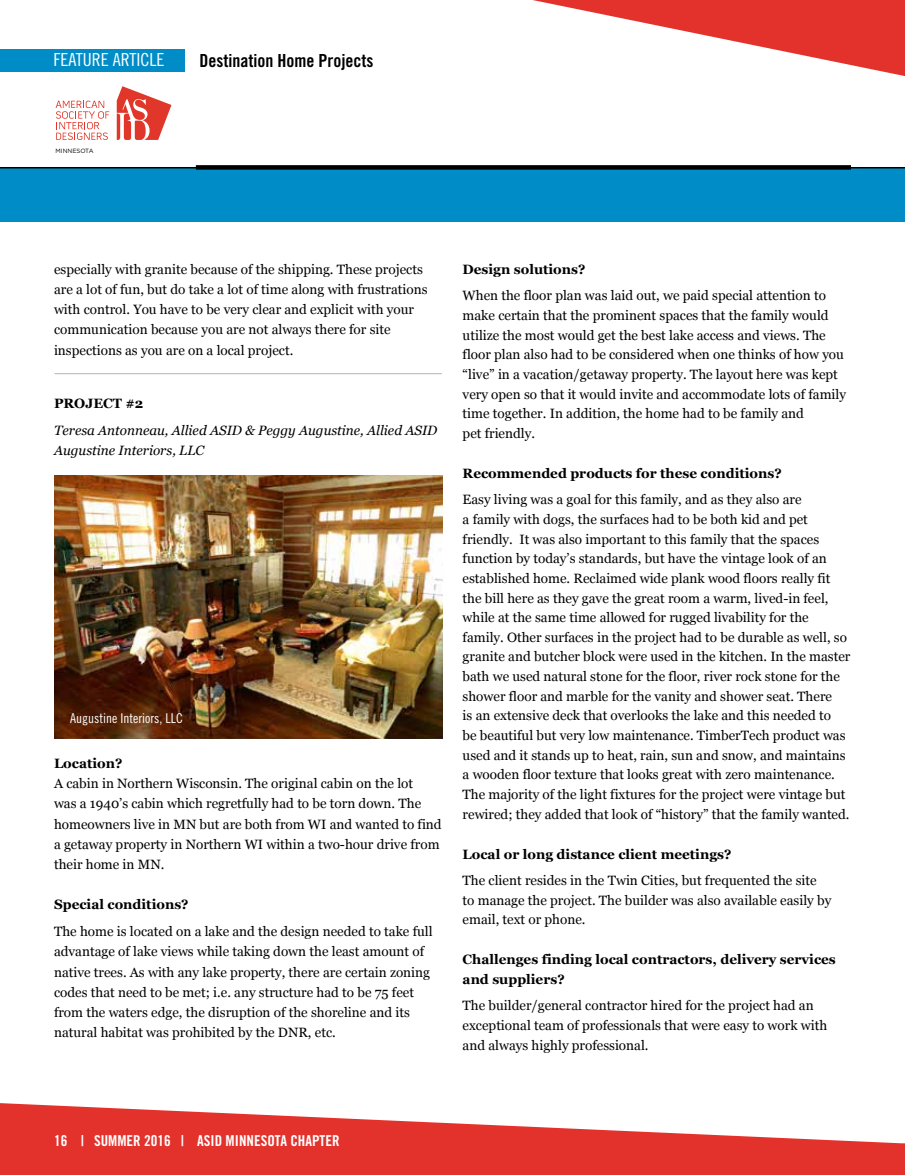
<style>
.page{position:relative;width:905px;height:1175px;background:#fff}
.page>*{position:absolute;margin:0;border:0;box-sizing:border-box;transform-origin:0 0}
.t1{font:18px "Trade Gothic LT Std Bd Cn 20";color:#000}
.t2{font:18px "Trade Gothic LT Std Cn 18";color:#fff}
.t3{font:15px "Trade Gothic LT Std Bd Cn 20";color:#fff}
.t4{font:13.5px/19.6px "Georgia";color:#000}
.t5{font:700 13.5px/19.6px "Georgia";color:#000}
.t6{font:italic 13.5px/20.1px "Georgia";color:#000}
.t7{font:13.5px "Trade Gothic LT Std Cn 18";color:#fff}
.t8{font:6.15px "Gotham";color:#000}
</style>
<div class="page">
<svg style="left:0;top:1103px;width:902px;height:71px;fill:#e3322b"></svg>
<hr style="left:902px;top:1143px;width:2px;height:31px;background:#e3322b">
<div style="left:0;top:168px;width:904px;height:53px;background:#008dc7"></div>
<svg style="left:533px;top:0;width:371px;height:76px"></svg>
<svg style="left:56px;top:101px;width:53px;height:39px"></svg>
<svg style="left:117px;top:86px;width:54px;height:54px"></svg>
<div style="left:0;top:49px;width:184px;height:22px;background:#008dc7"></div>
<hr style="left:0;top:167px;width:904px;height:1px;background:#000">
<div style="left:196px;top:165px;width:654px;height:5px;background:#000"></div>
<hr style="left:54px;top:373px;width:388px;height:1px;background:#b1b4b6">
<img style="left:54px;top:476px;width:388px;height:262px">
<h1 class="t2" style="left:53px;top:49px;width:112px">FEATURE ARTICLE</h1>
<h1 class="t1" style="left:199px;top:49px;width:175px">Destination Home Projects</h1>
<p class="t8" style="left:56px;top:147px;width:39px">MINNESOTA</p>
<p class="t4" style="left:54px;top:259px;width:375px;line-height:20.1px">especially with granite because of the shipping. These projects are a lot of fun, but do take a lot of time along with frustrations with control. You have to be very clear and explicit with your communication because you are not always there for site inspections as you are on a local project.</p>
<p class="t5" style="left:54px;top:393px;width:91px">PROJECT #2</p>
<p class="t6" style="left:54px;top:420px;width:385px">Teresa Antonneau, Allied ASID &amp; Peggy Augustine, Allied ASID<br>Augustine Interiors, LLC</p>
<p class="t7" style="left:70px;top:710px;width:114px">Augustine Interiors, LLC</p>
<p class="t5" style="left:54px;top:753px;width:70px">Location?</p>
<p class="t4" style="left:54px;top:773px;width:389px;line-height:20.1px">A cabin in Northern Wisconsin. The original cabin on the lot<br>was a 1940’s cabin which regretfully had to be torn down. The homeowners live in MN but are both from WI and wanted to find a getaway property in Northern WI within a two-hour drive from their home in MN.</p>
<p class="t5" style="left:54px;top:894px;width:136px">Special conditions?</p>
<p class="t4" style="left:54px;top:921px;width:380px;line-height:20.1px">The home is located on a lake and the design needed to take full advantage of lake views while taking down the least amount of native trees. As with any lake property, there are certain zoning codes that need to be met; i.e. any structure had to be 75 feet from the waters edge, the disruption of the shoreline and its natural habitat was prohibited by the DNR, etc.</p>
<p class="t5" style="left:462px;top:259px;width:124px">Design solutions?</p>
<p class="t4" style="left:462px;top:285px;width:385px">When the floor plan was laid out, we paid special attention to make certain that the prominent spaces that the family would utilize the most would get the best lake access and views. The floor plan also had to be considered when one thinks of how you “live” in a vacation/getaway property. The layout here was kept very open so that it would invite and accommodate lots of family time together. In addition, the home had to be family and<br>pet friendly.</p>
<p class="t5" style="left:462px;top:462px;width:321px">Recommended products for these conditions?</p>
<p class="t4" style="left:462px;top:489px;width:389px">Easy living was a goal for this family, and as they also are<br>a family with dogs, the surfaces had to be both kid and pet friendly. It was also important to this family that the spaces function by today’s standards, but have the vintage look of an established home. Reclaimed wide plank wood floors really fit the bill here as they gave the great room a warm, lived-in feel, while at the same time allowed for rugged livability for the family. Other surfaces in the project had to be durable as well, so granite and butcher block were used in the kitchen. In the master bath we used natural stone for the floor, river rock stone for the shower floor and marble for the vanity and shower seat. There<br>is an extensive deck that overlooks the lake and this needed to<br>be beautiful but very low maintenance. TimberTech product was used and it stands up to heat, rain, sun and snow, and maintains a wooden floor texture that looks great with zero maintenance.<br>The majority of the light fixtures for the project were vintage but rewired; they added that look of “history” that the family wanted.</p>
<p class="t5" style="left:462px;top:843px;width:270px">Local or long distance client meetings?</p>
<p class="t4" style="left:462px;top:870px;width:370px">The client resides in the Twin Cities, but frequented the site to manage the project. The builder was also available easily by email, text or phone.</p>
<p class="t5" style="left:462px;top:949px;width:375px">Challenges finding local contractors, delivery services and suppliers?</p>
<p class="t4" style="left:462px;top:995px;width:366px">The builder/general contractor hired for the project had an exceptional team of professionals that were easy to work with and always highly professional.</p>
<p class="t3" style="left:54px;top:1131px;width:287px">16 | SUMMER 2016 | ASID MINNESOTA CHAPTER</p>
</div>
